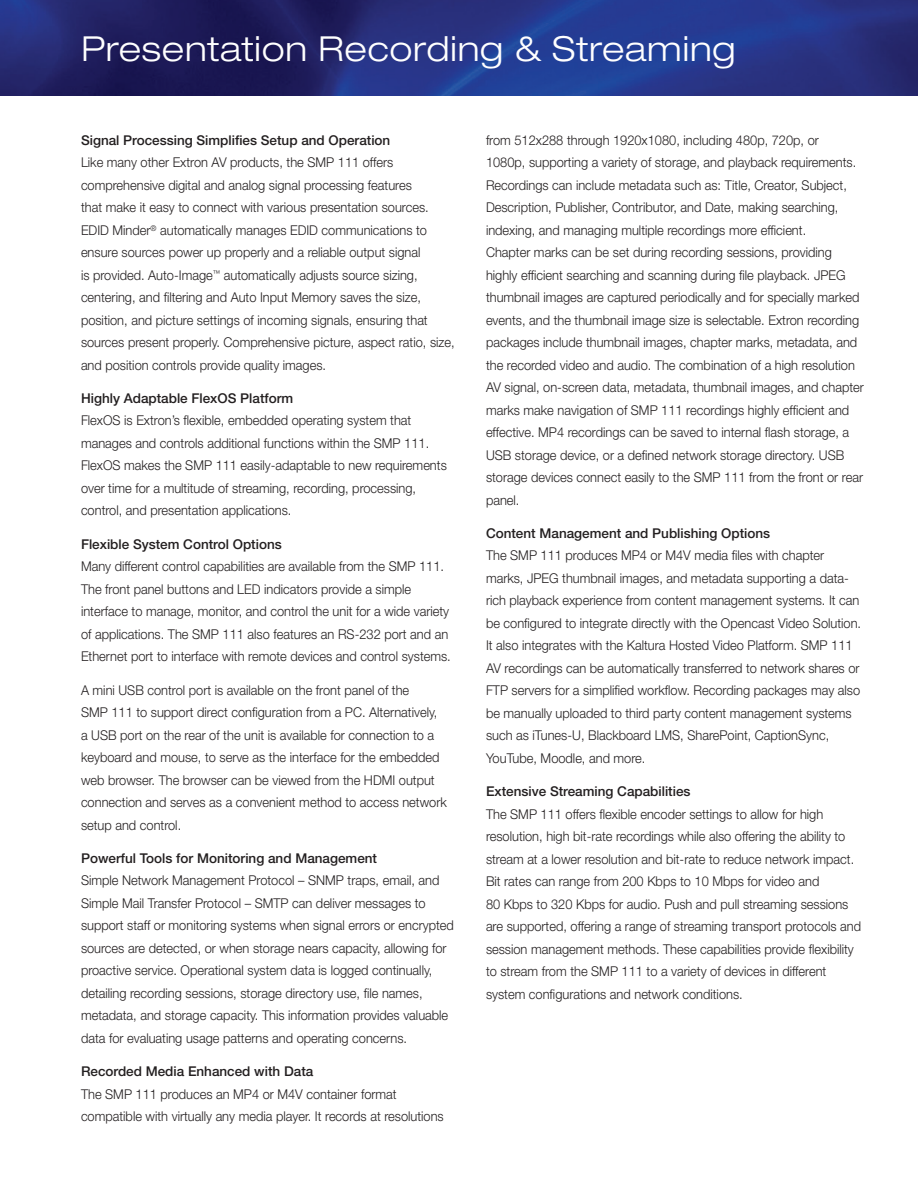
<style>
.page{position:relative;width:918px;height:1188px;background:#fff}
.page>*{position:absolute;margin:0;border:0;box-sizing:border-box;transform-origin:0 0}
.header_main{font:300 expanded 34.5px "Helvetica Neue LT Std";letter-spacing:.02em;color:#fff}
.bodycopy_desc_left_j{font:300 13.5px/22.5px "Helvetica Neue LT Std";color:#231f20;scale:.95 1}
.bodycopy_subhead{font:500 13.5px "Helvetica Neue LT Std";color:#231f20}
</style>
<div class="page">
<img style="left:0;top:0;width:918px;height:95px">
<p class="header_main" style="left:81px;top:28px;width:656px">Presentation Recording &amp; Streaming</p>
<p class="bodycopy_subhead" style="left:81px;top:132px;width:311px">Signal Processing Simplifies Setup and Operation</p>
<p class="bodycopy_desc_left_j" style="left:81px;top:151px;width:395px">Like many other Extron AV products, the SMP 111 offers comprehensive digital and analog signal processing features<br>that make it easy to connect with various presentation sources.<br>EDID Minder<sup>®</sup> automatically manages EDID communications to ensure sources power up properly and a reliable output signal<br>is provided. Auto-Image<sup>™</sup> automatically adjusts source sizing, centering, and filtering and Auto Input Memory saves the size, position, and picture settings of incoming signals, ensuring that sources present properly. Comprehensive picture, aspect ratio, size, and position controls provide quality images.</p>
<p class="bodycopy_subhead" style="left:81px;top:390px;width:214px">Highly Adaptable FlexOS Platform</p>
<p class="bodycopy_desc_left_j" style="left:81px;top:409px;width:387px">FlexOS is Extron’s flexible, embedded operating system that manages and controls additional functions within the SMP 111.<br>FlexOS makes the SMP 111 easily-adaptable to new requirements over time for a multitude of streaming, recording, processing, control, and presentation applications.</p>
<p class="bodycopy_subhead" style="left:81px;top:536px;width:202px">Flexible System Control Options</p>
<p class="bodycopy_desc_left_j" style="left:81px;top:555px;width:391px">Many different control capabilities are available from the SMP 111.<br>The front panel buttons and LED indicators provide a simple interface to manage, monitor, and control the unit for a wide variety of applications. The SMP 111 also features an RS-232 port and an Ethernet port to interface with remote devices and control systems.</p>
<p class="bodycopy_desc_left_j" style="left:81px;top:678px;width:387px">A mini USB control port is available on the front panel of the<br>SMP 111 to support direct configuration from a PC. Alternatively, a USB port on the rear of the unit is available for connection to a keyboard and mouse, to serve as the interface for the embedded web browser. The browser can be viewed from the HDMI output connection and serves as a convenient method to access network setup and control.</p>
<p class="bodycopy_subhead" style="left:81px;top:850px;width:298px">Powerful Tools for Monitoring and Management</p>
<p class="bodycopy_desc_left_j" style="left:81px;top:869px;width:394px">Simple Network Management Protocol – SNMP traps, email, and Simple Mail Transfer Protocol – SMTP can deliver messages to support staff or monitoring systems when signal errors or encrypted sources are detected, or when storage nears capacity, allowing for proactive service. Operational system data is logged continually, detailing recording sessions, storage directory use, file names, metadata, and storage capacity. This information provides valuable data for evaluating usage patterns and operating concerns.</p>
<p class="bodycopy_subhead" style="left:81px;top:1063px;width:234px">Recorded Media Enhanced with Data</p>
<p class="bodycopy_desc_left_j" style="left:81px;top:1082px;width:383px">The SMP 111 produces an MP4 or M4V container format compatible with virtually any media player. It records at resolutions</p>
<p class="bodycopy_desc_left_j" style="left:486px;top:128px;width:399px">from 512x288 through 1920x1080, including 480p, 720p, or<br>1080p, supporting a variety of storage, and playback requirements.<br>Recordings can include metadata such as: Title, Creator, Subject, Description, Publisher, Contributor, and Date, making searching, indexing, and managing multiple recordings more efficient.<br>Chapter marks can be set during recording sessions, providing highly efficient searching and scanning during file playback. JPEG thumbnail images are captured periodically and for specially marked events, and the thumbnail image size is selectable. Extron recording packages include thumbnail images, chapter marks, metadata, and the recorded video and audio. The combination of a high resolution AV signal, on-screen data, metadata, thumbnail images, and chapter marks make navigation of SMP 111 recordings highly efficient and effective. MP4 recordings can be saved to internal flash storage, a USB storage device, or a defined network storage directory. USB storage devices connect easily to the SMP 111 from the front or rear panel.</p>
<p class="bodycopy_subhead" style="left:486px;top:525px;width:286px">Content Management and Publishing Options</p>
<p class="bodycopy_desc_left_j" style="left:486px;top:544px;width:396px">The SMP 111 produces MP4 or M4V media files with chapter marks, JPEG thumbnail images, and metadata supporting a data&shy;rich playback experience from content management systems. It can be configured to integrate directly with the Opencast Video Solution.<br>It also integrates with the Kaltura Hosted Video Platform. SMP 111<br>AV recordings can be automatically transferred to network shares or FTP servers for a simplified workflow. Recording packages may also be manually uploaded to third party content management systems such as iTunes-U, Blackboard LMS, SharePoint, CaptionSync, YouTube, Moodle, and more.</p>
<p class="bodycopy_subhead" style="left:486px;top:783px;width:206px">Extensive Streaming Capabilities</p>
<p class="bodycopy_desc_left_j" style="left:486px;top:802px;width:396px">The SMP 111 offers flexible encoder settings to allow for high resolution, high bit-rate recordings while also offering the ability to stream at a lower resolution and bit-rate to reduce network impact.<br>Bit rates can range from 200 Kbps to 10 Mbps for video and<br>80 Kbps to 320 Kbps for audio. Push and pull streaming sessions are supported, offering a range of streaming transport protocols and session management methods. These capabilities provide flexibility to stream from the SMP 111 to a variety of devices in different system configurations and network conditions.</p>
</div>
